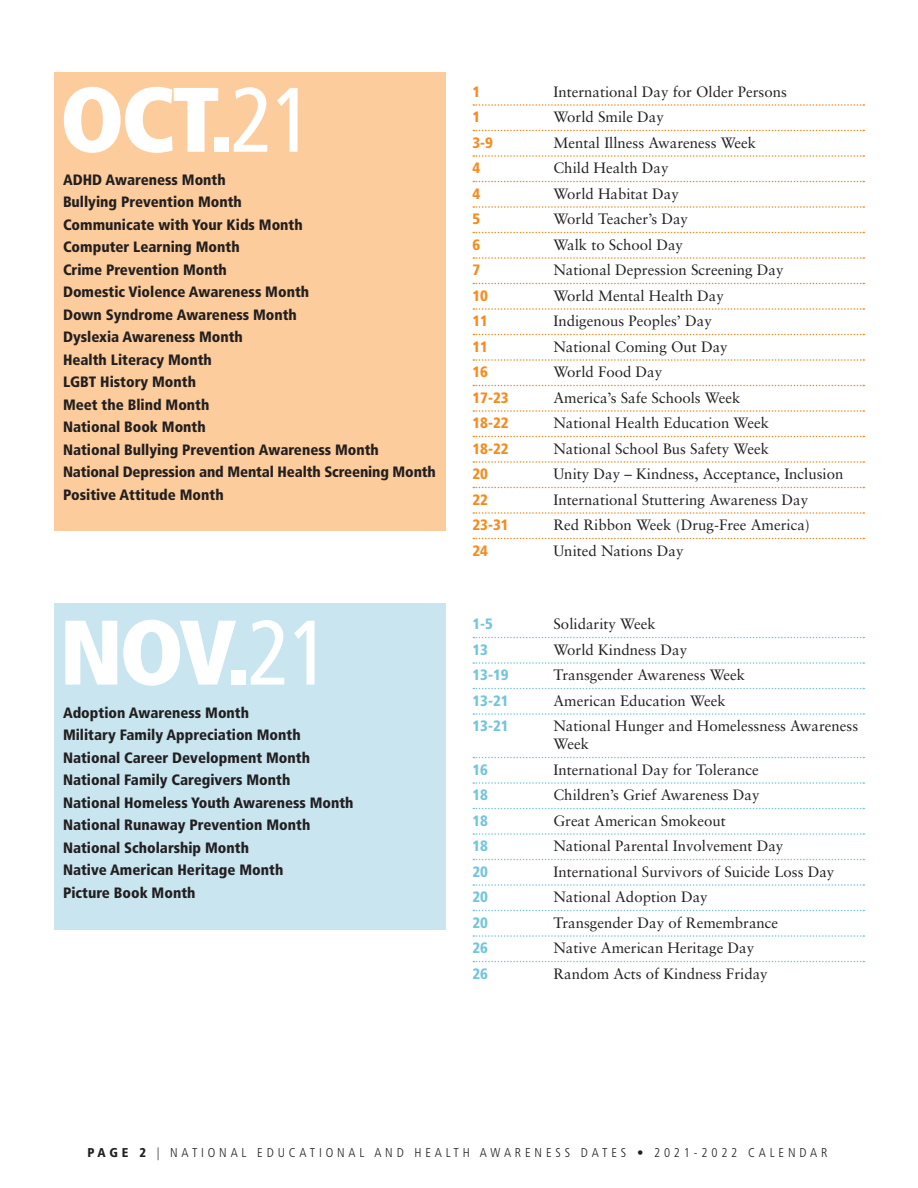
<style>
.page{position:relative;width:918px;height:1188px;background:#fff}
.page>*{position:absolute;margin:0;border:0;box-sizing:border-box;transform-origin:0 0}
.Month_Reverse{font:900 condensed 91.5px "Frutiger";letter-spacing:-.035em;color:#fff}
.Listing_with_Rule{font:15px/18px "Sabon";color:#231f20}
.Month_Dates{font:900 condensed 15px "Frutiger";color:#231f20}
.Listing_with_Rule-2{font:900 condensed 15px "Frutiger";color:#f68b1f}
.Listing_No_Rule{font:15px "Sabon";color:#231f20}
.Listing_with_Rule-3{font:900 condensed 15px "Frutiger";color:#74c5dc}
.Listing_No_Rule-2{font:900 condensed 15px "Frutiger";color:#f68b1f}
.Listing_No_Rule-3{font:900 condensed 15px "Frutiger";color:#74c5dc}
.Month_Reverse-2{font:300 condensed 12.75px "Frutiger";letter-spacing:.3em;color:#231f20}
.s1{font-weight:400}
.s2{font-weight:900}
</style>
<div class="page">
<div style="left:54px;top:603px;width:392px;height:326px;background:#c8e5f0"></div>
<div style="left:54px;top:72px;width:392px;height:459px;background:#fccc9c"></div>
<svg style="left:473px;top:104px;width:391px;height:2px"></svg>
<svg style="left:473px;top:130px;width:391px;height:1px"></svg>
<svg style="left:473px;top:155px;width:391px;height:2px"></svg>
<svg style="left:473px;top:181px;width:391px;height:1px"></svg>
<svg style="left:473px;top:206px;width:391px;height:2px"></svg>
<svg style="left:473px;top:232px;width:391px;height:1px"></svg>
<svg style="left:473px;top:257px;width:391px;height:2px"></svg>
<svg style="left:473px;top:283px;width:391px;height:1px"></svg>
<svg style="left:473px;top:308px;width:391px;height:2px"></svg>
<svg style="left:473px;top:334px;width:391px;height:1px"></svg>
<svg style="left:473px;top:359px;width:391px;height:2px"></svg>
<svg style="left:473px;top:385px;width:391px;height:1px"></svg>
<svg style="left:473px;top:410px;width:391px;height:2px"></svg>
<svg style="left:473px;top:436px;width:391px;height:1px"></svg>
<svg style="left:473px;top:461px;width:391px;height:2px"></svg>
<svg style="left:473px;top:487px;width:391px;height:1px"></svg>
<svg style="left:473px;top:512px;width:391px;height:2px"></svg>
<svg style="left:473px;top:538px;width:391px;height:1px"></svg>
<svg style="left:473px;top:637px;width:391px;height:1px"></svg>
<svg style="left:473px;top:662px;width:391px;height:2px"></svg>
<svg style="left:473px;top:688px;width:391px;height:1px"></svg>
<svg style="left:473px;top:713px;width:391px;height:2px"></svg>
<svg style="left:473px;top:757px;width:391px;height:1px"></svg>
<svg style="left:473px;top:782px;width:391px;height:2px"></svg>
<svg style="left:473px;top:808px;width:391px;height:1px"></svg>
<svg style="left:473px;top:833px;width:391px;height:2px"></svg>
<svg style="left:473px;top:859px;width:391px;height:1px"></svg>
<svg style="left:473px;top:884px;width:391px;height:2px"></svg>
<svg style="left:473px;top:910px;width:391px;height:1px"></svg>
<svg style="left:473px;top:935px;width:391px;height:2px"></svg>
<svg style="left:473px;top:961px;width:391px;height:1px"></svg>
<p class="Month_Reverse" style="left:60px;top:64px;width:256px">OCT.<span class="s1">21</span></p>
<p class="Month_Dates" style="left:63px;top:171px;width:164px">ADHD Awareness Month</p>
<p class="Month_Dates" style="left:63px;top:193px;width:180px">Bullying Prevention Month</p>
<p class="Month_Dates" style="left:63px;top:216px;width:241px">Communicate with Your Kids Month</p>
<p class="Month_Dates" style="left:63px;top:238px;width:178px">Computer Learning Month</p>
<p class="Month_Dates" style="left:63px;top:261px;width:165px">Crime Prevention Month</p>
<p class="Month_Dates" style="left:63px;top:283px;width:248px">Domestic Violence Awareness Month</p>
<p class="Month_Dates" style="left:63px;top:306px;width:235px">Down Syndrome Awareness Month</p>
<p class="Month_Dates" style="left:63px;top:328px;width:181px">Dyslexia Awareness Month</p>
<p class="Month_Dates" style="left:63px;top:351px;width:150px">Health Literacy Month</p>
<p class="Month_Dates" style="left:63px;top:373px;width:135px">LGBT History Month</p>
<p class="Month_Dates" style="left:63px;top:396px;width:148px">Meet the Blind Month</p>
<p class="Month_Dates" style="left:63px;top:418px;width:144px">National Book Month</p>
<p class="Month_Dates" style="left:63px;top:441px;width:317px">National Bullying Prevention Awareness Month</p>
<p class="Month_Dates" style="left:63px;top:463px;width:374px">National Depression and Mental Health Screening Month</p>
<p class="Month_Dates" style="left:63px;top:486px;width:162px">Positive Attitude Month</p>
<p class="Month_Reverse" style="left:60px;top:597px;width:273px">NOV.<span class="s1">21</span></p>
<p class="Month_Dates" style="left:63px;top:703px;width:188px">Adoption Awareness Month</p>
<p class="Month_Dates" style="left:63px;top:726px;width:239px">Military Family Appreciation Month</p>
<p class="Month_Dates" style="left:63px;top:748px;width:249px">National Career Development Month</p>
<p class="Month_Dates" style="left:63px;top:771px;width:229px">National Family Caregivers Month</p>
<p class="Month_Dates" style="left:63px;top:793px;width:292px">National Homeless Youth Awareness Month</p>
<p class="Month_Dates" style="left:63px;top:816px;width:249px">National Runaway Prevention Month</p>
<p class="Month_Dates" style="left:63px;top:838px;width:188px">National Scholarship Month</p>
<p class="Month_Dates" style="left:63px;top:861px;width:222px">Native American Heritage Month</p>
<p class="Month_Dates" style="left:63px;top:883px;width:134px">Picture Book Month</p>
<p class="Listing_with_Rule-2" style="left:472px;top:83px;width:9px">1</p>
<p class="Listing_with_Rule" style="left:553px;top:82px;width:235px">International Day for Older Persons</p>
<p class="Listing_with_Rule-2" style="left:472px;top:108px;width:9px">1</p>
<p class="Listing_with_Rule" style="left:553px;top:108px;width:112px">World Smile Day</p>
<p class="Listing_with_Rule-2" style="left:472px;top:134px;width:22px">3-9</p>
<p class="Listing_with_Rule" style="left:553px;top:133px;width:204px">Mental Illness Awareness Week</p>
<p class="Listing_with_Rule-2" style="left:472px;top:159px;width:9px">4</p>
<p class="Listing_with_Rule" style="left:553px;top:159px;width:117px">Child Health Day</p>
<p class="Listing_with_Rule-2" style="left:472px;top:185px;width:9px">4</p>
<p class="Listing_with_Rule" style="left:553px;top:184px;width:127px">World Habitat Day</p>
<p class="Listing_with_Rule-2" style="left:472px;top:210px;width:9px">5</p>
<p class="Listing_with_Rule" style="left:553px;top:210px;width:136px">World Teacher’s Day</p>
<p class="Listing_with_Rule-2" style="left:472px;top:236px;width:9px">6</p>
<p class="Listing_with_Rule" style="left:553px;top:235px;width:131px">Walk to School Day</p>
<p class="Listing_with_Rule-2" style="left:472px;top:261px;width:9px">7</p>
<p class="Listing_with_Rule" style="left:553px;top:261px;width:232px">National Depression Screening Day</p>
<p class="Listing_with_Rule-2" style="left:472px;top:287px;width:17px">10</p>
<p class="Listing_with_Rule" style="left:553px;top:286px;width:172px">World Mental Health Day</p>
<p class="Listing_with_Rule-2" style="left:472px;top:312px;width:17px">11</p>
<p class="Listing_with_Rule" style="left:553px;top:312px;width:160px">Indigenous Peoples’ Day</p>
<p class="Listing_with_Rule-2" style="left:472px;top:338px;width:17px">11</p>
<p class="Listing_with_Rule" style="left:553px;top:337px;width:176px">National Coming Out Day</p>
<p class="Listing_with_Rule-2" style="left:472px;top:363px;width:17px">16</p>
<p class="Listing_with_Rule" style="left:553px;top:363px;width:110px">World Food Day</p>
<p class="Listing_with_Rule-2" style="left:472px;top:389px;width:38px">17-23</p>
<p class="Listing_with_Rule" style="left:553px;top:388px;width:188px">America’s Safe Schools Week</p>
<p class="Listing_with_Rule-2" style="left:472px;top:414px;width:38px">18-22</p>
<p class="Listing_with_Rule" style="left:553px;top:414px;width:217px">National Health Education Week</p>
<p class="Listing_with_Rule-2" style="left:472px;top:440px;width:38px">18-22</p>
<p class="Listing_with_Rule" style="left:553px;top:439px;width:217px">National School Bus Safety Week</p>
<p class="Listing_with_Rule-2" style="left:472px;top:465px;width:17px">20</p>
<p class="Listing_with_Rule" style="left:553px;top:465px;width:292px">Unity Day – Kindness, Acceptance, Inclusion</p>
<p class="Listing_with_Rule-2" style="left:472px;top:491px;width:17px">22</p>
<p class="Listing_with_Rule" style="left:553px;top:490px;width:256px">International Stuttering Awareness Day</p>
<p class="Listing_with_Rule-2" style="left:472px;top:516px;width:38px">23-31</p>
<p class="Listing_with_Rule" style="left:553px;top:516px;width:258px">Red Ribbon Week (Drug-Free America)</p>
<p class="Listing_No_Rule-2" style="left:472px;top:542px;width:17px">24</p>
<p class="Listing_No_Rule" style="left:553px;top:542px;width:132px">United Nations Day</p>
<p class="Listing_with_Rule-3" style="left:472px;top:615px;width:22px">1-5</p>
<p class="Listing_with_Rule" style="left:553px;top:615px;width:104px">Solidarity Week</p>
<p class="Listing_with_Rule-3" style="left:472px;top:641px;width:17px">13</p>
<p class="Listing_with_Rule" style="left:553px;top:640px;width:135px">World Kindness Day</p>
<p class="Listing_with_Rule-3" style="left:472px;top:666px;width:38px">13-19</p>
<p class="Listing_with_Rule" style="left:553px;top:666px;width:193px">Transgender Awareness Week</p>
<p class="Listing_with_Rule-3" style="left:472px;top:692px;width:38px">13-21</p>
<p class="Listing_with_Rule" style="left:553px;top:691px;width:174px">American Education Week</p>
<p class="Listing_with_Rule-3" style="left:472px;top:717px;width:38px">13-21</p>
<p class="Listing_with_Rule" style="left:553px;top:717px;width:306px">National Hunger and Homelessness Awareness<br>Week</p>
<p class="Listing_with_Rule-3" style="left:472px;top:761px;width:17px">16</p>
<p class="Listing_with_Rule" style="left:553px;top:760px;width:207px">International Day for Tolerance</p>
<p class="Listing_with_Rule-3" style="left:472px;top:786px;width:17px">18</p>
<p class="Listing_with_Rule" style="left:553px;top:786px;width:208px">Children’s Grief Awareness Day</p>
<p class="Listing_with_Rule-3" style="left:472px;top:812px;width:17px">18</p>
<p class="Listing_with_Rule" style="left:553px;top:811px;width:174px">Great American Smokeout</p>
<p class="Listing_with_Rule-3" style="left:472px;top:837px;width:17px">18</p>
<p class="Listing_with_Rule" style="left:553px;top:837px;width:231px">National Parental Involvement Day</p>
<p class="Listing_with_Rule-3" style="left:472px;top:863px;width:17px">20</p>
<p class="Listing_with_Rule" style="left:553px;top:862px;width:282px">International Survivors of Suicide Loss Day</p>
<p class="Listing_with_Rule-3" style="left:472px;top:888px;width:17px">20</p>
<p class="Listing_with_Rule" style="left:553px;top:888px;width:156px">National Adoption Day</p>
<p class="Listing_with_Rule-3" style="left:472px;top:914px;width:17px">20</p>
<p class="Listing_with_Rule" style="left:553px;top:913px;width:226px">Transgender Day of Remembrance</p>
<p class="Listing_with_Rule-3" style="left:472px;top:939px;width:17px">26</p>
<p class="Listing_with_Rule" style="left:553px;top:939px;width:202px">Native American Heritage Day</p>
<p class="Listing_No_Rule-3" style="left:472px;top:965px;width:17px">26</p>
<p class="Listing_No_Rule" style="left:553px;top:965px;width:216px">Random Acts of Kindness Friday</p>
<p class="Month_Reverse-2" style="left:87px;top:1145px;width:742px"><span class="s2">PAGE 2</span> | NATIONAL EDUCATIONAL AND HEALTH AWARENESS DATES • 2021-2022 CALENDAR</p>
</div>
